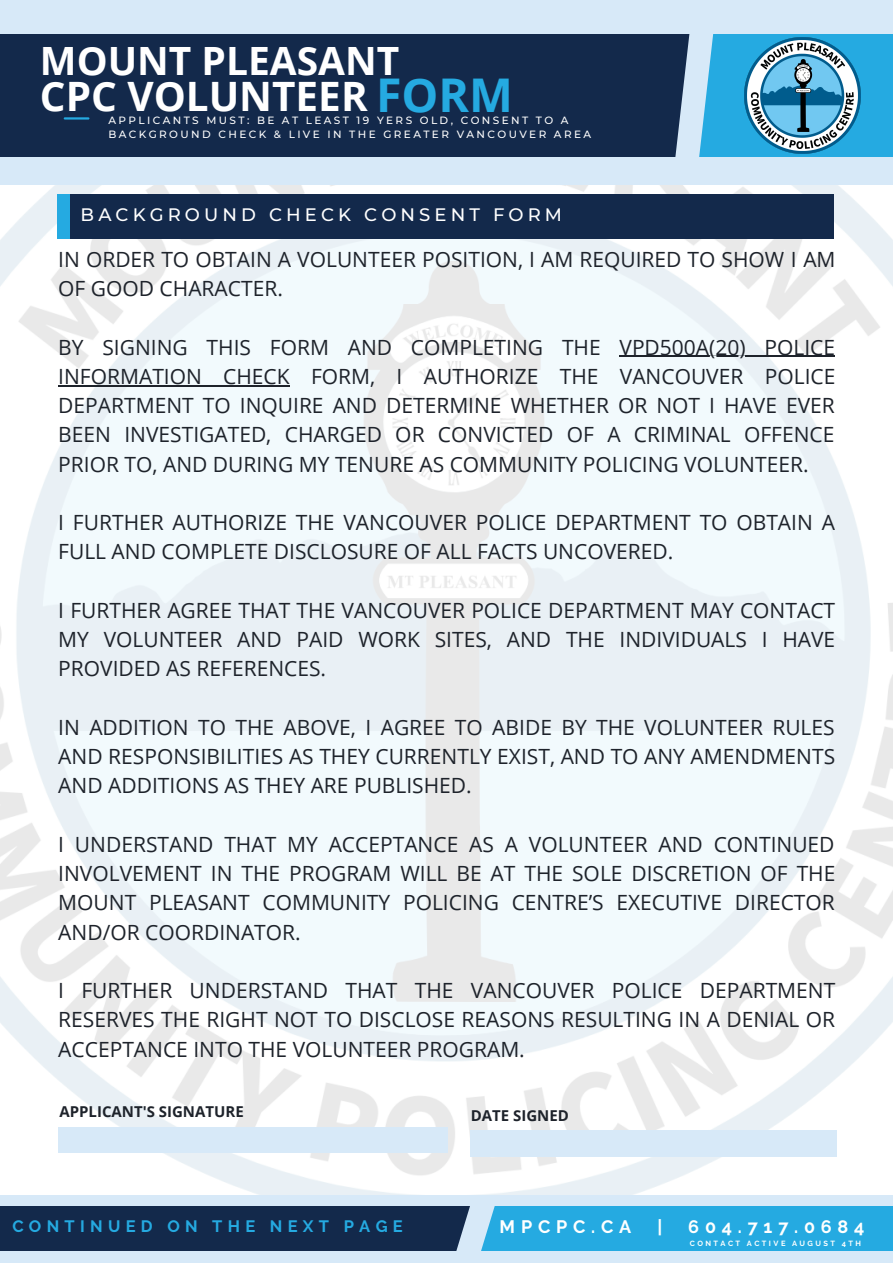
<style>
.page{position:relative;width:893px;height:1264px;background:#fff}
.page>*{position:absolute;margin:0;border:0;box-sizing:border-box;transform-origin:0 0}
.t1{font:700 46.5px "Open Sans";color:#25aae1}
.t2{font:700 40.5px "Open Sans";color:#fff}
.t3{font:700 39px "Open Sans";color:#fff}
.t4{font:21px/29.2px "Open Sans";color:#1e232b;text-align:justify}
.t5{font:500 18px "Montserrat";letter-spacing:.23em;color:#fff}
.t6{font:700 18px "Raleway";letter-spacing:.32em;color:#fff}
.t7{font:700 16.5px "Raleway";letter-spacing:.32em;color:#25aae1}
.t8{font:700 15px "Open Sans";color:#1e232b}
.t9{font:500 10.5px/14px "Montserrat";letter-spacing:.23em;color:#fff}
.t10{font:700 7.5px "Raleway";letter-spacing:.32em;color:#fff}
</style>
<div class="page">
<img style="left:0;top:185px;width:892px;height:1009px">
<div style="left:0;top:0;width:892px;height:185px;background:#d7e9f8"></div>
<div style="left:0;top:34px;width:693px;height:123px;background:#13294b"></div>
<hr style="left:65px;top:117px;width:23px;height:3px;background:#25aae1">
<div style="left:0;top:1194px;width:892px;height:68px;background:#d7e9f8"></div>
<div style="left:0;top:1206px;width:469px;height:44px;background:#13294b"></div>
<div style="left:479px;top:1206px;width:413px;height:44px;background:#25aae1"></div>
<div style="left:57px;top:195px;width:30px;height:44px;background:#25aae1"></div>
<div style="left:70px;top:195px;width:764px;height:44px;background:#13294b"></div>
<div style="left:694px;top:34px;width:198px;height:123px;background:#25aae1"></div>
<svg style="left:660px;top:34px;width:69px;height:157px"></svg>
<svg style="left:426px;top:1171px;width:87px;height:80px"></svg>
<img style="left:744px;top:37px;width:117px;height:117px">
<hr style="left:619px;top:356px;width:216px;height:1px;background:#1e232b">
<hr style="left:58px;top:385px;width:231px;height:1px;background:#1e232b">
<div style="left:58px;top:1127px;width:389px;height:25px;background:#d7e9f8"></div>
<div style="left:469px;top:1130px;width:367px;height:26px;background:#d7e9f8"></div>
<p class="t3" style="left:40px;top:34px;width:361px">MOUNT PLEASANT</p>
<p class="t2" style="left:40px;top:68px;width:329px">CPC VOLUNTEER</p>
<p class="t1" style="left:376px;top:62px;width:138px">FORM</p>
<p class="t9" style="left:108px;top:113px;width:484px">APPLICANTS MUST: BE AT LEAST 19 YERS OLD, CONSENT TO A<br>BACKGROUND CHECK &amp; LIVE IN THE GREATER VANCOUVER AREA</p>
<p class="t5" style="left:81px;top:204px;width:483px">BACKGROUND CHECK CONSENT FORM</p>
<p class="t4" style="left:58px;top:244px;width:778px">IN ORDER TO OBTAIN A VOLUNTEER POSITION, I AM REQUIRED TO SHOW I AM<br>OF GOOD CHARACTER.</p>
<p class="t4" style="left:58px;top:332px;width:778px">BY SIGNING THIS FORM AND COMPLETING THE VPD500A(20) POLICE INFORMATION CHECK FORM, I AUTHORIZE THE VANCOUVER POLICE DEPARTMENT TO INQUIRE AND DETERMINE WHETHER OR NOT I HAVE EVER BEEN INVESTIGATED, CHARGED OR CONVICTED OF A CRIMINAL OFFENCE PRIOR TO, AND DURING MY TENURE AS COMMUNITY POLICING VOLUNTEER.</p>
<p class="t4" style="left:58px;top:507px;width:778px">I FURTHER AUTHORIZE THE VANCOUVER POLICE DEPARTMENT TO OBTAIN A<br>FULL AND COMPLETE DISCLOSURE OF ALL FACTS UNCOVERED.</p>
<p class="t4" style="left:58px;top:595px;width:778px">I FURTHER AGREE THAT THE VANCOUVER POLICE DEPARTMENT MAY CONTACT MY VOLUNTEER AND PAID WORK SITES, AND THE INDIVIDUALS I HAVE PROVIDED AS REFERENCES.</p>
<p class="t4" style="left:58px;top:712px;width:778px">IN ADDITION TO THE ABOVE, I AGREE TO ABIDE BY THE VOLUNTEER RULES AND RESPONSIBILITIES AS THEY CURRENTLY EXIST, AND TO ANY AMENDMENTS AND ADDITIONS AS THEY ARE PUBLISHED.</p>
<p class="t4" style="left:58px;top:829px;width:778px">I UNDERSTAND THAT MY ACCEPTANCE AS A VOLUNTEER AND CONTINUED INVOLVEMENT IN THE PROGRAM WILL BE AT THE SOLE DISCRETION OF THE MOUNT PLEASANT COMMUNITY POLICING CENTRE’S EXECUTIVE DIRECTOR AND/OR COORDINATOR.</p>
<p class="t4" style="left:58px;top:975px;width:778px">I FURTHER UNDERSTAND THAT THE VANCOUVER POLICE DEPARTMENT RESERVES THE RIGHT NOT TO DISCLOSE REASONS RESULTING IN A DENIAL OR ACCEPTANCE INTO THE VOLUNTEER PROGRAM.</p>
<p class="t8" style="left:59px;top:1101px;width:186px">APPLICANT'S SIGNATURE</p>
<p class="t8" style="left:471px;top:1104px;width:100px">DATE SIGNED</p>
<p class="t7" style="left:12px;top:1216px;width:392px">CONTINUED ON THE NEXT PAGE</p>
<p class="t6" style="left:499px;top:1216px;width:133px">MPCPC.CA</p>
<p class="t6" style="left:657px;top:1216px;width:6px">|</p>
<p class="t6" style="left:688px;top:1216px;width:178px">604.717.0684</p>
<p class="t10" style="left:689px;top:1238px;width:173px">CONTACT ACTIVE AUGUST 4TH</p>
</div>
